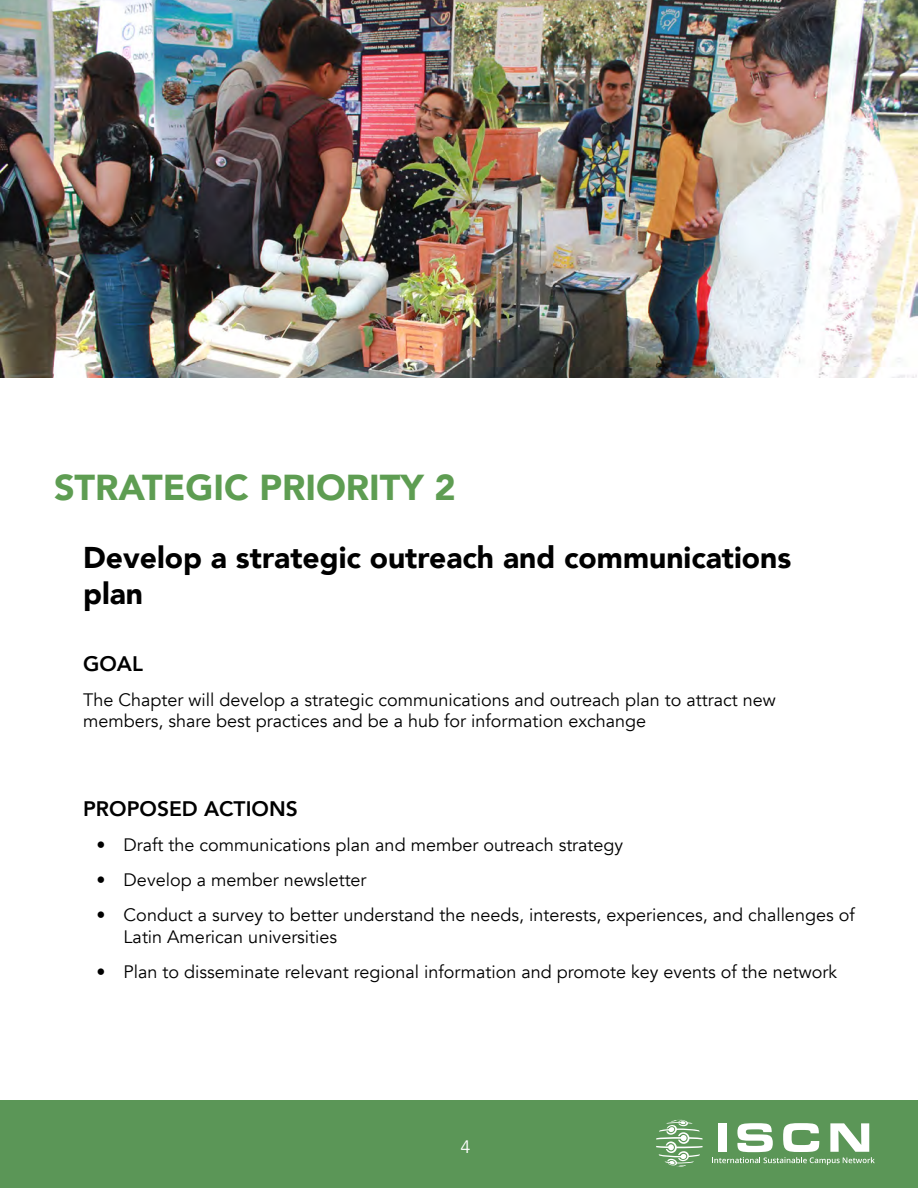
<style>
.page{position:relative;width:918px;height:1188px;background:#fff}
.page>*{position:absolute;margin:0;border:0;box-sizing:border-box;transform-origin:0 0}
.t1{font:900 36px "Avenir";color:#5e9d52}
.t2{font:900 30px/36px "Avenir";color:#000}
.t3{font:800 21px "Avenir";color:#000}
.t4{font:18px/21.6px "Avenir";color:#000}
.t5{font:18px "Avenir";color:#fff}
</style>
<div class="page">
<div style="left:0;top:1101px;width:918px;height:87px;background:#5b9657"></div>
<svg style="left:656px;top:1120px;width:47px;height:47px"></svg>
<svg style="left:712px;top:1123px;width:163px;height:42px"></svg>
<img style="left:0;top:0;width:918px;height:378px">
<h1 class="t1" style="left:54px;top:457px;width:403px">STRATEGIC PRIORITY 2</h1>
<h2 class="t2" style="left:83px;top:539px;width:710px">Develop a strategic outreach and communications plan</h2>
<p class="t3" style="left:83px;top:647px;width:61px">GOAL</p>
<p class="t4" style="left:83px;top:689px;width:694px">The Chapter will develop a strategic communications and outreach plan to attract new members, share best practices and be a hub for information exchange</p>
<p class="t3" style="left:83px;top:792px;width:216px">PROPOSED ACTIONS</p>
<p class="t4" style="left:97px;top:834px;width:528px">• Draft the communications plan and member outreach strategy</p>
<p class="t4" style="left:97px;top:869px;width:271px">• Develop a member newsletter</p>
<p class="t4" style="left:124px;top:905px;width:733px;text-indent:-27px">• Conduct a survey to better understand the needs, interests, experiences, and challenges of<br>Latin American universities</p>
<p class="t4" style="left:97px;top:961px;width:742px">• Plan to disseminate relevant regional information and promote key events of the network</p>
<p class="t5" style="left:460px;top:1136px;width:12px">4</p>
</div>
